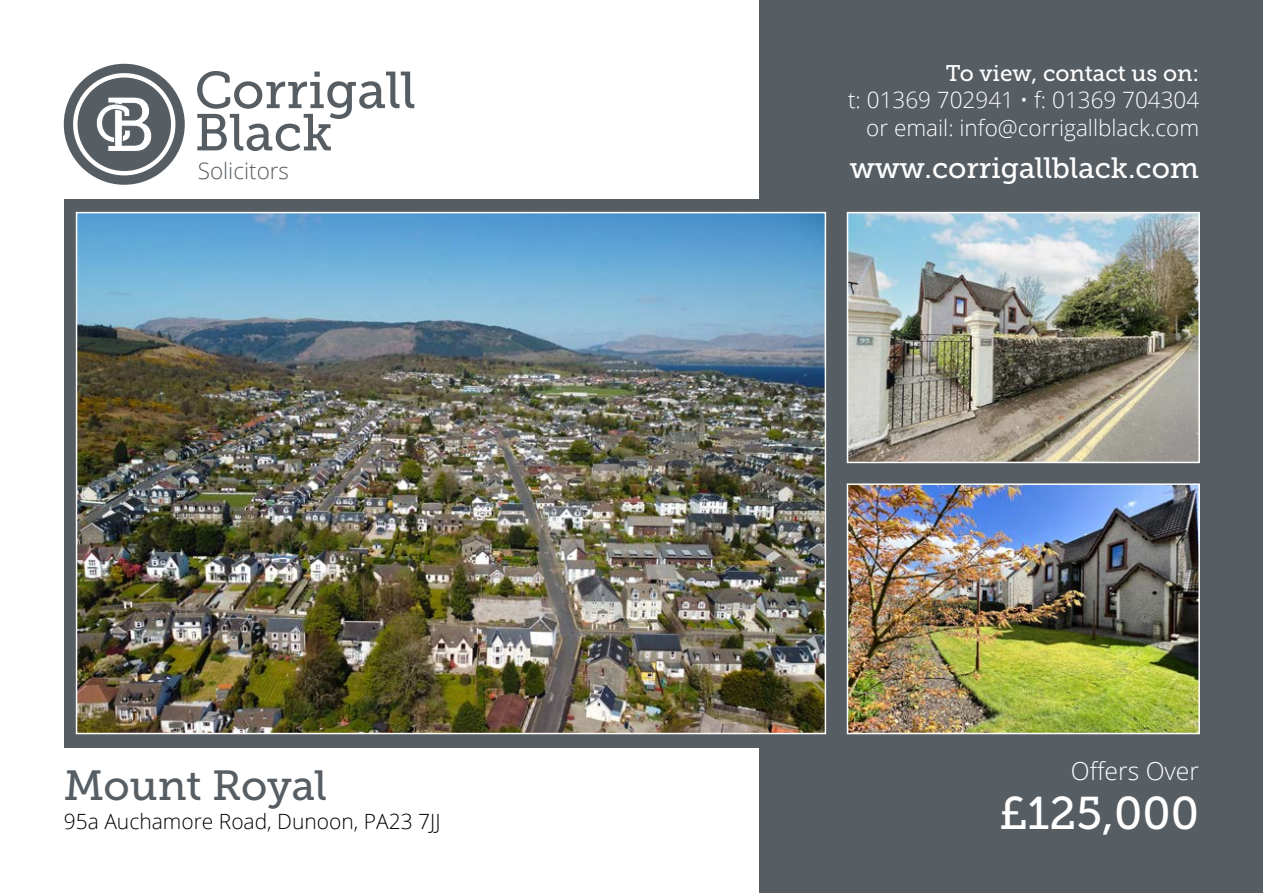
<style>
.page{position:relative;width:1263px;height:893px;background:#fff}
.page>*{position:absolute;margin:0;border:0;box-sizing:border-box;transform-origin:0 0}
.t1{font:51.75px/42.3px "Museo Slab 500";color:#565d63}
.t2{font:45.75px "Museo Slab 500";color:#fff}
.t3{font:42px "Museo Slab 500";letter-spacing:-.005em;color:#565d63}
.t4{font:29.25px "Museo Slab 500";color:#fff}
.t5{font:300 24.75px "Open Sans";color:#fff}
.t6{font:300 22.5px/27.6px "Open Sans";color:#fff;text-align:right}
.t7{font:22.5px "Museo Slab 500";color:#fff}
.t8{font:300 22.5px "Open Sans";color:#565d63}
.t9{font:300 21px "Open Sans";color:#000}
</style>
<div class="page">
<div style="left:64px;top:64px;width:121px;height:121px;background:#565d63;border-radius:50%"></div>
<svg style="left:73px;top:73px;width:102px;height:102px"></svg>
<div style="left:78px;top:78px;width:93px;height:93px;background:#565d63;border-radius:50%"></div>
<svg style="left:96px;top:97px;width:56px;height:54px"></svg>
<svg style="left:64px;top:199px;width:834px;height:549px;background:#666e74"></svg>
<div style="left:759px;top:0;width:504px;height:893px;background:#565d63"></div>
<img style="left:850px;top:215px;width:347px;height:245px">
<div style="left:847px;top:212px;width:353px;height:251px;border:2px solid #fff"></div>
<img style="left:79px;top:215px;width:744px;height:516px">
<img style="left:850px;top:486px;width:347px;height:245px">
<div style="left:847px;top:483px;width:353px;height:251px;border:2px solid #fff"></div>
<h1 class="t1" style="left:195px;top:69px;width:223px">Corrigall<br>Black</h1>
<p class="t8" style="left:198px;top:155px;width:93px">Solicitors</p>
<h3 class="t3" style="left:64px;top:762px;width:265px">Mount Royal</h3>
<p class="t9" style="left:64px;top:807px;width:378px">95a Auchamore Road, Dunoon, PA23 7JJ</p>
<p class="t7" style="left:946px;top:60px;width:255px">To view, contact us on:</p>
<p class="t6" style="left:848px;top:86px;width:353px">t: 01369 702941 • f: 01369 704304 or email: info@corrigallblack.com</p>
<h3 class="t4" style="left:850px;top:152px;width:351px">www.corrigallblack.com</h3>
<p class="t5" style="left:1071px;top:754px;width:130px">Offers Over</p>
<h2 class="t2" style="left:999px;top:788px;width:201px">£125,000</h2>
</div>
